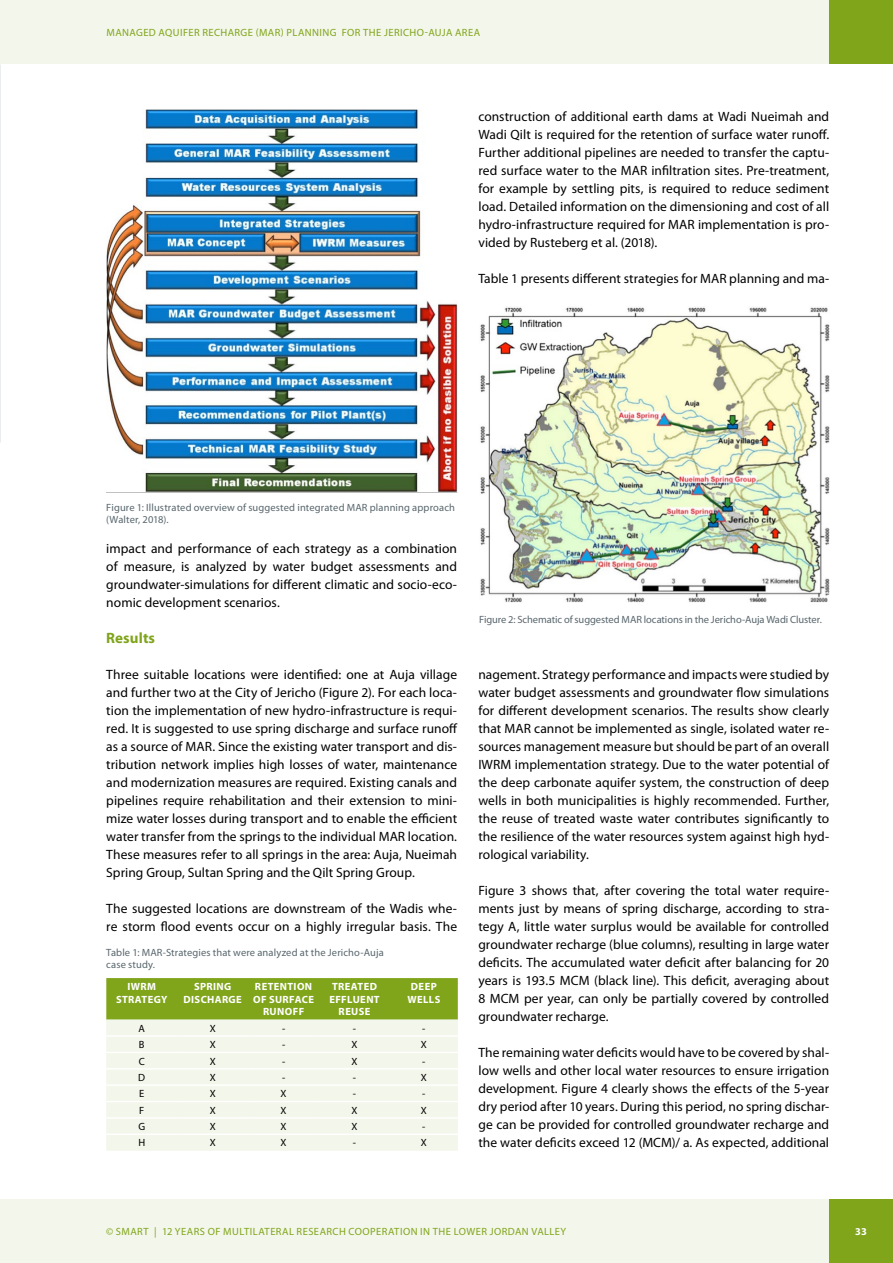
<style>
.page{position:relative;width:893px;height:1263px;background:#fff}
.page>*{position:absolute;margin:0;border:0;box-sizing:border-box;transform-origin:0 0}
.t1{font:700 15px "Myriad Pro";letter-spacing:.01em;color:#80a51b}
.t2{font:13.5px/18px "Myriad Pro";letter-spacing:.005em;color:#000;text-align:justify}
.t3{font:10.5px/12.6px "Myriad Pro";letter-spacing:.01em;color:#58666d}
.t4{font:10.5px "Myriad Pro";letter-spacing:.04em;color:#80a51b}
.t5{font:700 10.5px/12.6px "Myriad Pro";letter-spacing:.035em;color:#fff;text-align:center}
.t6{font:10.5px "Myriad Pro";letter-spacing:-.01em;color:#58666d}
.t7{font:10.5px "Myriad Pro";color:#000}
</style>
<div class="page">
<div style="left:0;top:0;width:893px;height:64px;background:#f3f6ea"></div>
<div style="left:0;top:1199px;width:893px;height:64px;background:#f3f6ea"></div>
<div style="left:829px;top:1199px;width:64px;height:64px;background:#80a51b"></div>
<div style="left:829px;top:0;width:64px;height:64px;background:#80a51b"></div>
<img style="left:106px;top:109px;width:351px;height:383px">
<div style="left:106px;top:978px;width:352px;height:42px;background:#80a51b"></div>
<div style="left:106px;top:1020px;width:352px;height:131px;background:#f3f6ea"></div>
<hr style="left:106px;top:1035px;width:71px;height:2px;background:#fff">
<hr style="left:177px;top:1035px;width:71px;height:2px;background:#fff">
<hr style="left:248px;top:1035px;width:71px;height:2px;background:#fff">
<hr style="left:319px;top:1035px;width:71px;height:2px;background:#fff">
<hr style="left:390px;top:1035px;width:68px;height:2px;background:#fff">
<hr style="left:106px;top:1052px;width:71px;height:1px;background:#fff">
<hr style="left:177px;top:1052px;width:71px;height:1px;background:#fff">
<hr style="left:248px;top:1052px;width:71px;height:1px;background:#fff">
<hr style="left:319px;top:1052px;width:71px;height:1px;background:#fff">
<hr style="left:390px;top:1052px;width:68px;height:1px;background:#fff">
<hr style="left:106px;top:1068px;width:71px;height:1px;background:#fff">
<hr style="left:177px;top:1068px;width:71px;height:1px;background:#fff">
<hr style="left:248px;top:1068px;width:71px;height:1px;background:#fff">
<hr style="left:319px;top:1068px;width:71px;height:1px;background:#fff">
<hr style="left:390px;top:1068px;width:68px;height:1px;background:#fff">
<hr style="left:106px;top:1084px;width:71px;height:2px;background:#fff">
<hr style="left:177px;top:1084px;width:71px;height:2px;background:#fff">
<hr style="left:248px;top:1084px;width:71px;height:2px;background:#fff">
<hr style="left:319px;top:1084px;width:71px;height:2px;background:#fff">
<hr style="left:390px;top:1084px;width:68px;height:2px;background:#fff">
<hr style="left:106px;top:1101px;width:71px;height:1px;background:#fff">
<hr style="left:177px;top:1101px;width:71px;height:1px;background:#fff">
<hr style="left:248px;top:1101px;width:71px;height:1px;background:#fff">
<hr style="left:319px;top:1101px;width:71px;height:1px;background:#fff">
<hr style="left:390px;top:1101px;width:68px;height:1px;background:#fff">
<hr style="left:106px;top:1117px;width:71px;height:2px;background:#fff">
<hr style="left:177px;top:1117px;width:71px;height:2px;background:#fff">
<hr style="left:248px;top:1117px;width:71px;height:2px;background:#fff">
<hr style="left:319px;top:1117px;width:71px;height:2px;background:#fff">
<hr style="left:390px;top:1117px;width:68px;height:2px;background:#fff">
<hr style="left:106px;top:1133px;width:71px;height:2px;background:#fff">
<hr style="left:177px;top:1133px;width:71px;height:2px;background:#fff">
<hr style="left:248px;top:1133px;width:71px;height:2px;background:#fff">
<hr style="left:319px;top:1133px;width:71px;height:2px;background:#fff">
<hr style="left:390px;top:1133px;width:68px;height:2px;background:#fff">
<img style="left:480px;top:307px;width:349px;height:296px">
<img style="left:0;top:64px;width:1px;height:378px">
<p class="t4" style="left:106px;top:26px;width:17px">Managed</p>
<p class="t4" style="left:159px;top:26px;width:7px">aquifer</p>
<p class="t4" style="left:202px;top:26px;width:8px">recharge</p>
<p class="t4" style="left:256px;top:26px;width:38px">(MAR) planning</p>
<p class="t4" style="left:342px;top:26px;width:7px">for</p>
<p class="t4" style="left:363px;top:26px;width:7px">the</p>
<p class="t4" style="left:384px;top:26px;width:12px">Jericho</p>
<p class="t4" style="left:425px;top:26px;width:17px">-Auja</p>
<p class="t4" style="left:455px;top:26px;width:8px">area</p>
<p class="t2" style="left:478px;top:107px;width:352px">construction of additional earth dams at Wadi Nueimah and Wadi Qilt is required for the retention of surface water runoff.<br>Further additional pipelines are needed to transfer the captu&shy;red surface water to the MAR infiltration sites. Pre-treatment, for example by settling pits, is required to reduce sediment load. Detailed information on the dimensioning and cost of all hydro-infrastructure required for MAR implementation is pro&shy;vided by Rusteberg et al. (2018).</p>
<p class="t2" style="left:478px;top:269px;width:352px">Table 1 presents different strategies for MAR planning and ma-</p>
<p class="t3" style="left:106px;top:501px;width:350px">Figure 1: Illustrated overview of suggested integrated MAR planning approach (Walter, 2018).</p>
<p class="t2" style="left:106px;top:539px;width:352px">impact and performance of each strategy as a combination of measure, is analyzed by water budget assessments and groundwater-simulations for different climatic and socio-eco&shy;nomic development scenarios.</p>
<p class="t1" style="left:106px;top:628px;width:50px">Results</p>
<p class="t2" style="left:106px;top:665px;width:353px">Three suitable locations were identified: one at Auja village and further two at the City of Jericho (Figure 2). For each loca&shy;tion the implementation of new hydro-infrastructure is requi&shy;red. It is suggested to use spring discharge and surface runoff as a source of MAR. Since the existing water transport and dis&shy;tribution network implies high losses of water, maintenance and modernization measures are required. Existing canals and pipelines require rehabilitation and their extension to mini&shy;mize water losses during transport and to enable the efficient water transfer from the springs to the individual MAR location.<br>These measures refer to all springs in the area: Auja, Nueimah Spring Group, Sultan Spring and the Qilt Spring Group.</p>
<p class="t2" style="left:106px;top:899px;width:352px">The suggested locations are downstream of the Wadis whe&shy;re storm flood events occur on a highly irregular basis. The</p>
<p class="t3" style="left:106px;top:946px;width:279px">Table 1: MAR-Strategies that were analyzed at the Jericho-Auja case study.</p>
<p class="t5" style="left:116px;top:980px;width:53px">IWRM<br>STRATEGY</p>
<p class="t5" style="left:183px;top:980px;width:60px">SPRING<br>DISCHARGE</p>
<p class="t5" style="left:253px;top:980px;width:62px">RETENTION<br>OF SURFACE<br>RUNOFF</p>
<p class="t5" style="left:329px;top:980px;width:52px">TREATED<br>EFFLUENT<br>REUSE</p>
<p class="t5" style="left:407px;top:980px;width:34px">DEEP<br>WELLS</p>
<p class="t7" style="left:139px;top:1022px;width:8px">A</p>
<p class="t7" style="left:210px;top:1022px;width:7px">X</p>
<p class="t7" style="left:282px;top:1022px;width:5px">-</p>
<p class="t7" style="left:353px;top:1022px;width:5px">-</p>
<p class="t7" style="left:422px;top:1022px;width:5px">-</p>
<p class="t7" style="left:139px;top:1038px;width:7px">B</p>
<p class="t7" style="left:210px;top:1038px;width:7px">X</p>
<p class="t7" style="left:282px;top:1038px;width:5px">-</p>
<p class="t7" style="left:352px;top:1038px;width:7px">X</p>
<p class="t7" style="left:421px;top:1038px;width:7px">X</p>
<p class="t7" style="left:139px;top:1054px;width:8px">C</p>
<p class="t7" style="left:210px;top:1054px;width:7px">X</p>
<p class="t7" style="left:282px;top:1054px;width:5px">-</p>
<p class="t7" style="left:352px;top:1054px;width:7px">X</p>
<p class="t7" style="left:422px;top:1054px;width:5px">-</p>
<p class="t7" style="left:138px;top:1071px;width:8px">D</p>
<p class="t7" style="left:210px;top:1071px;width:7px">X</p>
<p class="t7" style="left:282px;top:1071px;width:5px">-</p>
<p class="t7" style="left:353px;top:1071px;width:5px">-</p>
<p class="t7" style="left:421px;top:1071px;width:7px">X</p>
<p class="t7" style="left:139px;top:1087px;width:7px">E</p>
<p class="t7" style="left:210px;top:1087px;width:7px">X</p>
<p class="t7" style="left:281px;top:1087px;width:7px">X</p>
<p class="t7" style="left:353px;top:1087px;width:5px">-</p>
<p class="t7" style="left:422px;top:1087px;width:5px">-</p>
<p class="t7" style="left:139px;top:1104px;width:7px">F</p>
<p class="t7" style="left:210px;top:1104px;width:7px">X</p>
<p class="t7" style="left:281px;top:1104px;width:7px">X</p>
<p class="t7" style="left:352px;top:1104px;width:7px">X</p>
<p class="t7" style="left:421px;top:1104px;width:7px">X</p>
<p class="t7" style="left:138px;top:1120px;width:8px">G</p>
<p class="t7" style="left:210px;top:1120px;width:7px">X</p>
<p class="t7" style="left:281px;top:1120px;width:7px">X</p>
<p class="t7" style="left:352px;top:1120px;width:7px">X</p>
<p class="t7" style="left:422px;top:1120px;width:5px">-</p>
<p class="t7" style="left:138px;top:1136px;width:8px">H</p>
<p class="t7" style="left:210px;top:1136px;width:7px">X</p>
<p class="t7" style="left:281px;top:1136px;width:7px">X</p>
<p class="t7" style="left:353px;top:1136px;width:5px">-</p>
<p class="t7" style="left:421px;top:1136px;width:7px">X</p>
<p class="t6" style="left:479px;top:613px;width:344px">Figure 2: Schematic of suggested MAR locations in the Jericho-Auja Wadi Cluster.</p>
<p class="t2" style="left:478px;top:665px;width:352px">nagement. Strategy performance and impacts were studied by water budget assessments and groundwater flow simulations for different development scenarios. The results show clearly that MAR cannot be implemented as single, isolated water re&shy;sources management measure but should be part of an overall IWRM implementation strategy. Due to the water potential of the deep carbonate aquifer system, the construction of deep wells in both municipalities is highly recommended. Further, the reuse of treated waste water contributes significantly to the resilience of the water resources system against high hyd&shy;rological variability.</p>
<p class="t2" style="left:478px;top:881px;width:352px">Figure 3 shows that, after covering the total water require&shy;ments just by means of spring discharge, according to stra&shy;tegy A, little water surplus would be available for controlled groundwater recharge (blue columns), resulting in large water deficits. The accumulated water deficit after balancing for 20 years is 193.5 MCM (black line). This deficit, averaging about 8 MCM per year, can only be partially covered by controlled groundwater recharge.</p>
<p class="t2" style="left:478px;top:1043px;width:352px">The remaining water deficits would have to be covered by shal&shy;low wells and other local water resources to ensure irrigation development. Figure 4 clearly shows the effects of the 5-year dry period after 10 years. During this period, no spring dischar&shy;ge can be provided for controlled groundwater recharge and the water deficits exceed 12 (MCM)/ a. As expected, additional</p>
<p class="t4" style="left:106px;top:1225px;width:76px">© SMART | 12 years</p>
<p class="t4" style="left:208px;top:1225px;width:23px">of multilateral</p>
<p class="t4" style="left:297px;top:1225px;width:7px">research</p>
<p class="t4" style="left:349px;top:1225px;width:8px">cooperation</p>
<p class="t4" style="left:420px;top:1225px;width:20px">in the</p>
<p class="t4" style="left:454px;top:1225px;width:14px">Lower</p>
<p class="t4" style="left:490px;top:1225px;width:13px">Jordan</p>
<p class="t4" style="left:531px;top:1225px;width:13px">Valley</p>
<p class="t5" style="left:855px;top:1225px;width:13px">33</p>
</div>
